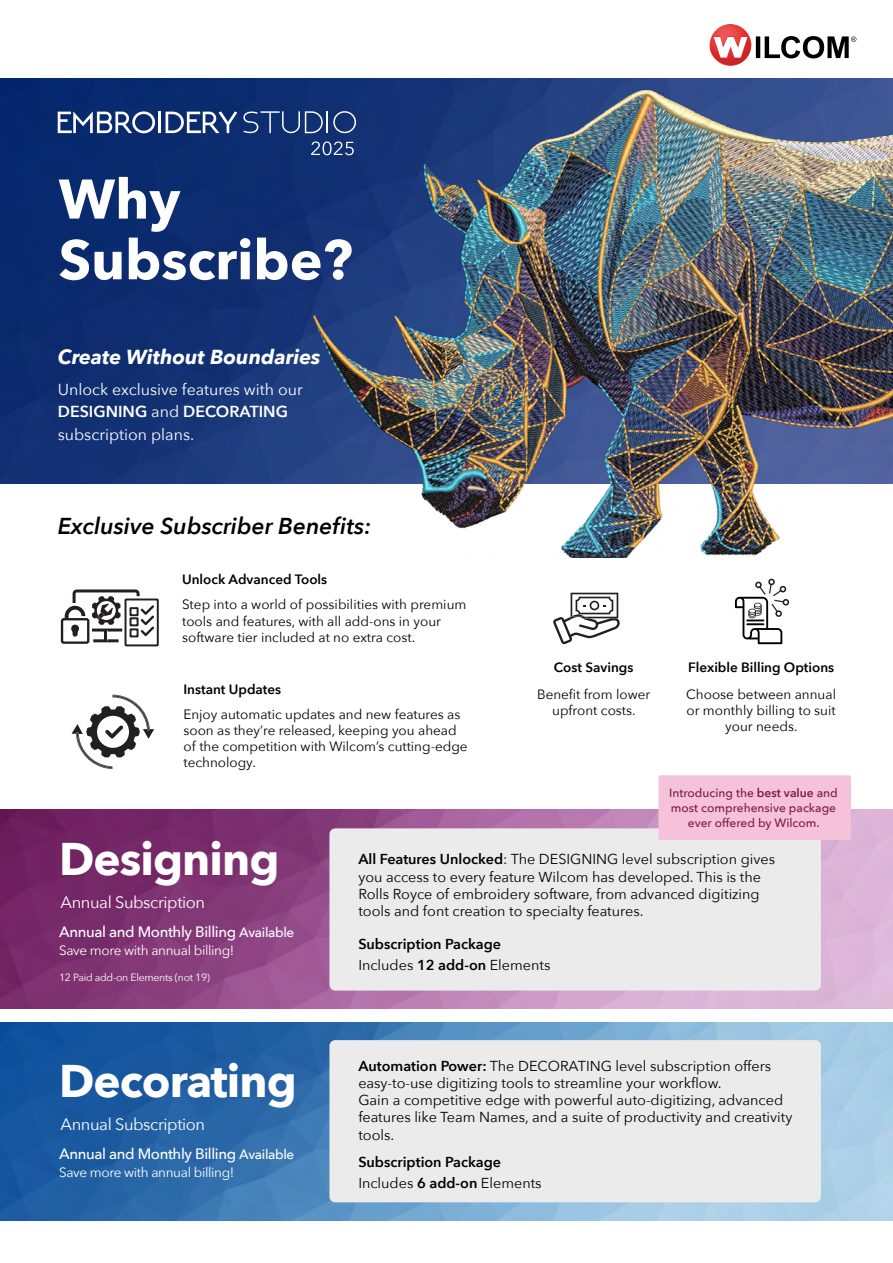
<style>
.page{position:relative;width:893px;height:1263px;background:#fff}
.page>*{position:absolute;margin:0;border:0;box-sizing:border-box;transform-origin:0 0}
.t1{font:700 55.2px/60.8px "Avenir Next";color:#fff}
.t2{font:700 45.75px "Avenir Next";letter-spacing:-.02em;color:#fff}
.t3{font:italic 600 22.95px "Avenir Next";color:#000}
.t4{font:italic 700 20.25px "Avenir Next";color:#fff}
.t5{font:16.5px "Avenir Next";letter-spacing:-.025em;color:#fff}
.t6{font:15.9px/22.5px "Avenir Next";color:#fff}
.t7{font:500 15px "Avenir Next";letter-spacing:-.025em;color:#fff}
.t8{font:14.4px/17.2px "Avenir Next";color:#000}
.t9{font:600 14.4px "Avenir Next";color:#000}
.t10{font:13.5px/16.2px "Avenir Next";color:#000}
.t11{font:600 13.5px "Avenir Next";color:#000}
.t12{font:13.5px "Avenir Next";letter-spacing:-.025em;color:#fff}
.t13{font:500 12px/15px "Avenir Next";color:#7f1a52;text-align:center}
.t14{font:10.5px "Avenir Next";letter-spacing:-.025em;color:#fff}
.s1{font-weight:600}
.s2{font-size:13.5px}
</style>
<div class="page">
<img style="left:0;top:810px;width:893px;height:198px">
<img style="left:0;top:1022px;width:893px;height:198px">
<div style="left:329px;top:828px;width:492px;height:162px;background:#ebebec;border-radius:6px"></div>
<div style="left:329px;top:1040px;width:492px;height:162px;background:#ebebec;border-radius:6px"></div>
<img style="left:0;top:79px;width:893px;height:405px">
<svg style="left:311px;top:141px;width:3px;height:14px"></svg>
<svg style="left:58px;top:111px;width:97px;height:22px"></svg>
<hr style="left:158px;top:112px;width:3px;height:21px;background:#fff">
<svg style="left:166px;top:111px;width:71px;height:22px"></svg>
<svg style="left:243px;top:111px;width:71px;height:22px"></svg>
<svg style="left:710px;top:24px;width:41px;height:42px"></svg>
<svg style="left:710px;top:25px;width:41px;height:40px"></svg>
<svg style="left:756px;top:36px;width:100px;height:22px"></svg>
<svg style="left:713px;top:37px;width:35px;height:21px"></svg>
<img style="left:314px;top:90px;width:579px;height:467px">
<div style="left:658px;top:775px;width:193px;height:65px;background:#f5c2da;border-radius:2px"></div>
<svg style="left:60px;top:589px;width:99px;height:58px"></svg>
<svg style="left:72px;top:695px;width:82px;height:74px"></svg>
<svg style="left:553px;top:593px;width:67px;height:51px"></svg>
<svg style="left:735px;top:578px;width:54px;height:66px"></svg>
<h1 class="t1" style="left:59px;top:168px;width:295px">Why<br>Subscribe?</h1>
<h3 class="t4" style="left:58px;top:340px;width:264px">Create Without Boundaries</h3>
<p class="t6" style="left:58px;top:377px;width:246px">Unlock exclusive features with our<br><span class="s1">DESIGNING</span> and <span class="s1">DECORATING </span>subscription plans.</p>
<h3 class="t3" style="left:58px;top:506px;width:315px">Exclusive Subscriber Benefits:</h3>
<p class="t11" style="left:182px;top:567px;width:147px">Unlock Advanced Tools</p>
<p class="t10" style="left:182px;top:596px;width:286px">Step into a world of possibilities with premium tools and features, with all add-ons in your software tier included at no extra cost.</p>
<p class="t11" style="left:183px;top:678px;width:99px">Instant Updates</p>
<p class="t10" style="left:183px;top:705px;width:286px">Enjoy automatic updates and new features as soon as they’re released, keeping you ahead of the competition with Wilcom’s cutting-edge technology.</p>
<p class="t11" style="left:554px;top:655px;width:81px">Cost Savings</p>
<p class="t11" style="left:688px;top:655px;width:148px">Flexible Billing Options</p>
<p class="t10" style="left:537px;top:685px;width:115px;text-align:center">Benefit from lower upfront costs.</p>
<p class="t10" style="left:686px;top:685px;width:151px;text-align:center">Choose between annual or monthly billing to suit your needs.</p>
<p class="t13" style="left:669px;top:785px;width:170px">Introducing the <span class="s1">best value</span> and most comprehensive package ever offered by Wilcom.</p>
<h2 class="t2" style="left:59px;top:820px;width:222px">Designing</h2>
<p class="t5" style="left:61px;top:888px;width:146px">Annual Subscription</p>
<p class="t7" style="left:59px;top:919px;width:237px">Annual and Monthly Billing <span class="s2">Available</span></p>
<p class="t12" style="left:59px;top:939px;width:177px">Save more with annual billing!</p>
<p class="t14" style="left:59px;top:968px;width:152px">12 Paid add-on Elements (not 19)</p>
<h2 class="t2" style="left:59px;top:1041px;width:239px">Decorating</h2>
<p class="t5" style="left:61px;top:1110px;width:146px">Annual Subscription</p>
<p class="t7" style="left:59px;top:1141px;width:237px">Annual and Monthly Billing <span class="s2">Available</span></p>
<p class="t12" style="left:59px;top:1161px;width:177px">Save more with annual billing!</p>
<p class="t8" style="left:358px;top:850px;width:418px"><span class="s1">All Features Unlocked</span>: The DESIGNING level subscription gives you access to every feature Wilcom has developed. This is the Rolls Royce of embroidery software, from advanced digitizing tools and font creation to specialty features.</p>
<p class="t9" style="left:358px;top:931px;width:144px">Subscription Package</p>
<p class="t8" style="left:358px;top:955px;width:194px">Includes <span class="s1">12 add-on</span> Elements</p>
<p class="t8" style="left:358px;top:1056px;width:436px"><span class="s1">Automation Power:</span> The DECORATING level subscription offers easy-to-use digitizing tools to streamline your workflow.<br>Gain a competitive edge with powerful auto-digitizing, advanced features like Team Names, and a suite of productivity and creativity tools.</p>
<p class="t9" style="left:358px;top:1150px;width:144px">Subscription Package</p>
<p class="t8" style="left:358px;top:1174px;width:185px">Includes <span class="s1">6 add-on</span> Elements</p>
</div>
